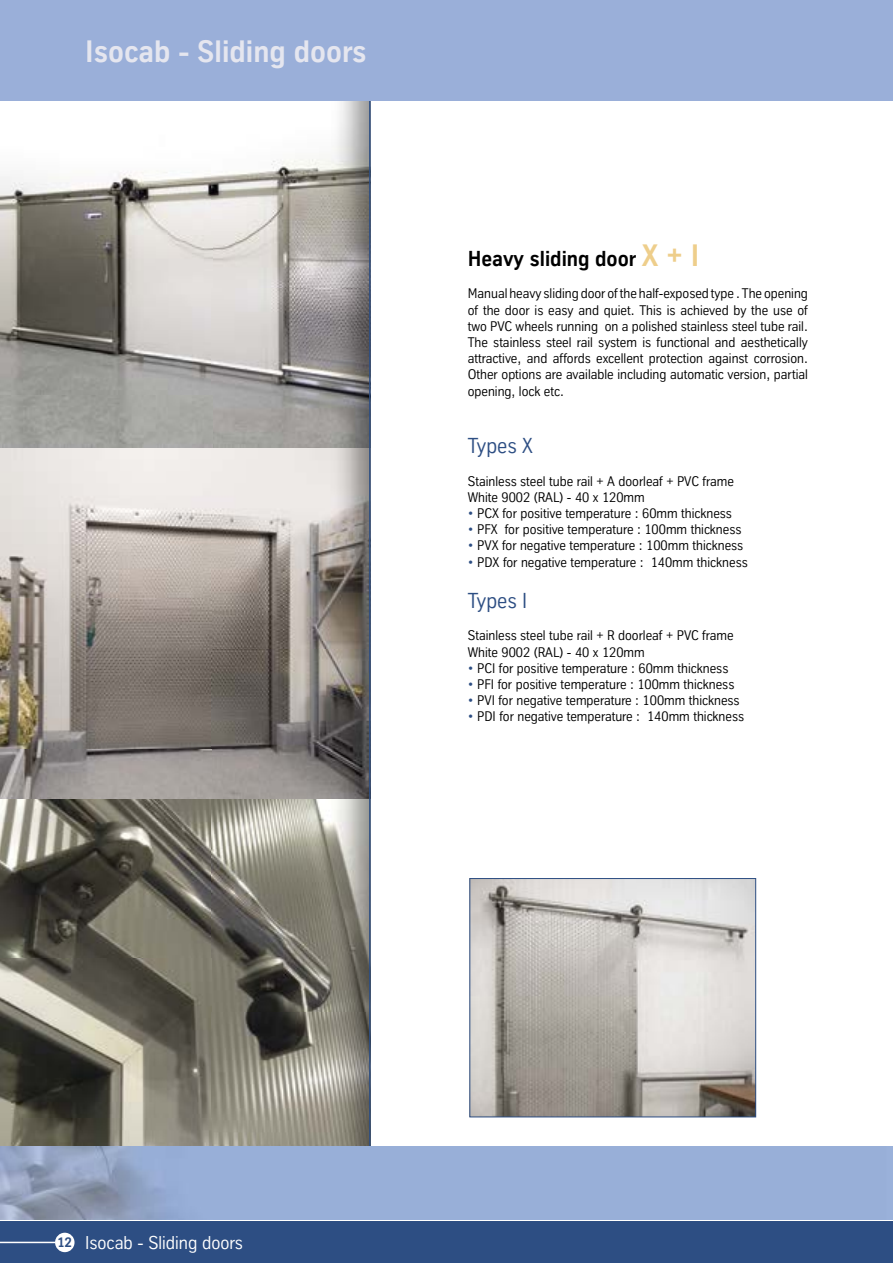
<style>
.page{position:relative;width:893px;height:1263px;background:#fff}
.page>*{position:absolute;margin:0;border:0;box-sizing:border-box;transform-origin:0 0}
.t1{font:700 30px "TK Type";color:#e5e6ef}
.t2{font:700 21px "TK Type";color:#000}
.t3{font:21px "TK Type";color:#2d4e83}
.t4{font:18px "TK Type";color:#fff}
.t5{font:13.5px/16.2px "TK Type";color:#000}
.t6{font:700 13.5px "TK Type";color:#2d4e83}
.s1{font-size:30px;color:#eece8b}
.s2{color:#2d4e83}
</style>
<div class="page">
<img style="left:0;top:100px;width:369px;height:1047px">
<hr style="left:369px;top:72px;width:2px;height:1086px;background:#2d4e83">
<svg style="left:0;top:1219px;width:893px;height:3px"></svg>
<div style="left:0;top:1222px;width:893px;height:41px;background:#2d4e83"></div>
<img style="left:0;top:1147px;width:893px;height:72px">
<div style="left:0;top:0;width:893px;height:100px;background:#9aafd9"></div>
<img style="left:471px;top:880px;width:283px;height:235px">
<div style="left:469px;top:878px;width:287px;height:239px;border:1px solid #2d4e83"></div>
<hr style="left:0;top:1242px;width:55px;height:1px;background:#fff">
<div style="left:55px;top:1233px;width:20px;height:19px;background:#fff;border-radius:50%"></div>
<h1 class="t1" style="left:85px;top:35px;width:283px">Isocab - Sliding doors</h1>
<h2 class="t2" style="left:468px;top:247px;width:233px">Heavy sliding door <span class="s1">X + I</span></h2>
<p class="t5" style="left:468px;top:286px;width:342px;text-align:justify">Manual heavy sliding door of the half-exposed type . The opening of the door is easy and quiet. This is achieved by the use of two PVC wheels running on a polished stainless steel tube rail.<br>The stainless steel rail system is functional and aesthetically attractive, and affords excellent protection against corrosion.<br>Other options are available including automatic version, partial opening, lock etc.</p>
<h2 class="t3" style="left:468px;top:435px;width:67px">Types X</h2>
<p class="t5" style="left:468px;top:473px;width:268px">Stainless steel tube rail + A doorleaf + PVC frame<br>White 9002 (RAL) - 40 x 120mm</p>
<p class="t5" style="left:468px;top:505px;width:266px"><span class="s2">•</span> PCX for positive temperature : 60mm thickness</p>
<p class="t5" style="left:468px;top:522px;width:275px"><span class="s2">•</span> PFX for positive temperature : 100mm thickness</p>
<p class="t5" style="left:468px;top:538px;width:277px"><span class="s2">•</span> PVX for negative temperature : 100mm thickness</p>
<p class="t5" style="left:468px;top:554px;width:281px"><span class="s2">•</span> PDX for negative temperature : 140mm thickness</p>
<h2 class="t3" style="left:468px;top:589px;width:61px">Types I</h2>
<p class="t5" style="left:468px;top:628px;width:267px">Stainless steel tube rail + R doorleaf + PVC frame<br>White 9002 (RAL) - 40 x 120mm</p>
<p class="t5" style="left:468px;top:660px;width:262px"><span class="s2">•</span> PCI for positive temperature : 60mm thickness</p>
<p class="t5" style="left:468px;top:676px;width:268px"><span class="s2">•</span> PFI for positive temperature : 100mm thickness</p>
<p class="t5" style="left:468px;top:693px;width:273px"><span class="s2">•</span> PVI for negative temperature : 100mm thickness</p>
<p class="t5" style="left:468px;top:709px;width:278px"><span class="s2">•</span> PDI for negative temperature : 140mm thickness</p>
<p class="t6" style="left:57px;top:1235px;width:17px">12</p>
<h3 class="t4" style="left:85px;top:1233px;width:159px">Isocab - Sliding doors</h3>
</div>
